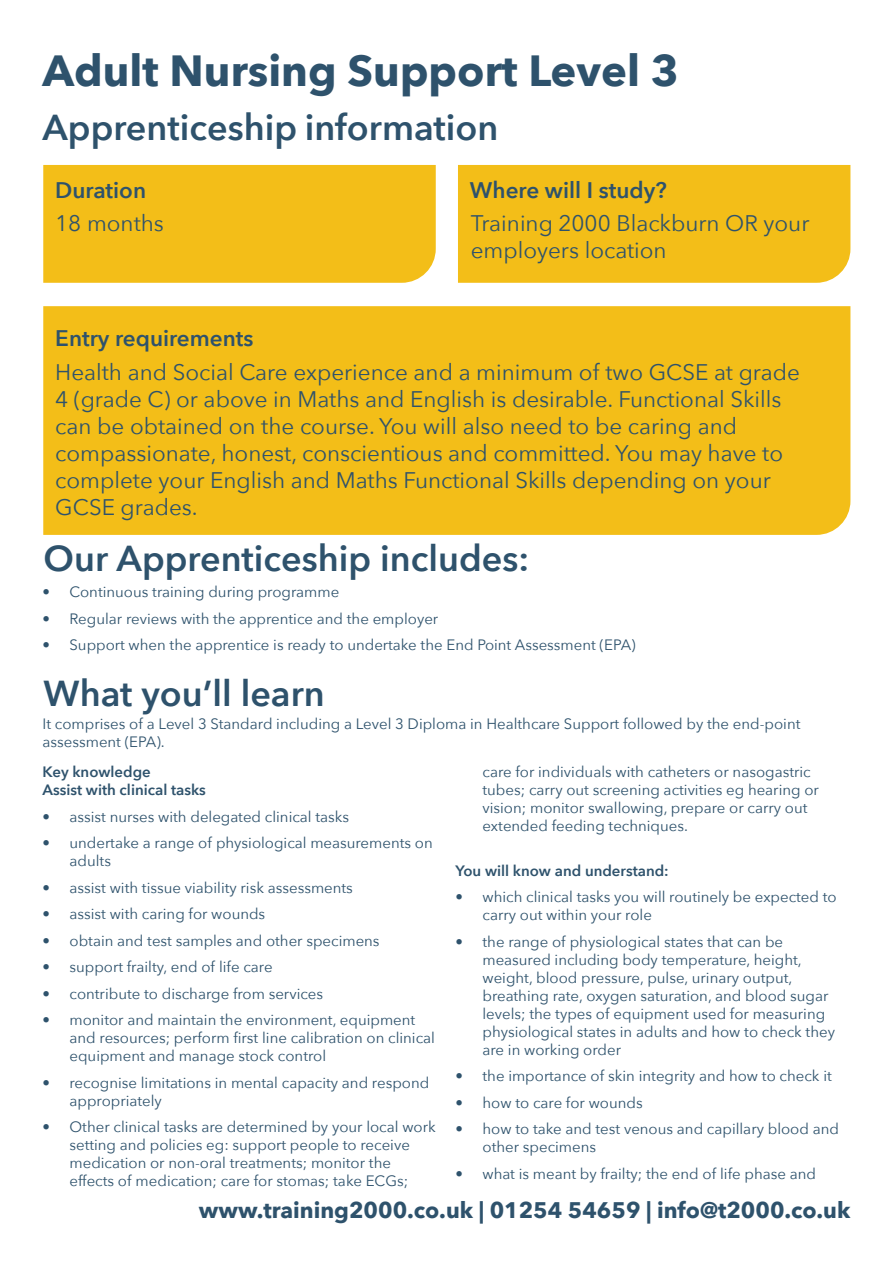
<style>
.page{position:relative;width:893px;height:1263px;background:#fff}
.page>*{position:absolute;margin:0;border:0;box-sizing:border-box;transform-origin:0 0}
.Heading_1_white{font:700 43.5px "Avenir Next";color:#2e526c}
.Heading_2_white{font:600 36px "Avenir Next";color:#2e526c}
.Heading_2_white-2{font:22.5px/27px "Avenir Next";color:#2e526c}
.Intro_paragraph{font:700 22.5px "Avenir Next";color:#2e526c}
.Heading_2_white-3{font:600 22.5px "Avenir Next";color:#2e526c}
.Heading_2_white-4{font:15px/18px "Avenir Next";color:#2e526c}
.Heading_2_white-5{font:600 15px "Avenir Next";color:#2e526c}
</style>
<div class="page">
<div style="left:43px;top:165px;width:393px;height:118px;background:#f3be18"></div>
<div style="left:43px;top:306px;width:807px;height:229px;background:#f3be18"></div>
<div style="left:458px;top:165px;width:392px;height:118px;background:#f3be18"></div>
<h1 class="Heading_1_white" style="left:43px;top:33px;width:638px">Adult Nursing Support Level 3</h1>
<h2 class="Heading_2_white" style="left:43px;top:97px;width:457px">Apprenticeship information</h2>
<h2 class="Heading_2_white-3" style="left:55px;top:171px;width:92px">Duration</h2>
<h2 class="Heading_2_white-2" style="left:55px;top:208px;width:110px">18 months</h2>
<h2 class="Heading_2_white-3" style="left:470px;top:171px;width:198px">Where will I study?</h2>
<h2 class="Heading_2_white-2" style="left:471px;top:208px;width:340px">Training 2000 Blackburn OR your employers location</h2>
<h2 class="Heading_2_white-3" style="left:55px;top:319px;width:200px">Entry requirements</h2>
<h2 class="Heading_2_white-2" style="left:55px;top:358px;width:746px">Health and Social Care experience and a minimum of two GCSE at grade 4 (grade C) or above in Maths and English is desirable. Functional Skills can be obtained on the course. You will also need to be caring and compassionate, honest, conscientious and committed. You may have to complete your English and Maths Functional Skills depending on your GCSE grades.</h2>
<h2 class="Heading_2_white" style="left:44px;top:527px;width:487px">Our Apprenticeship includes:</h2>
<h2 class="Heading_2_white-4" style="left:43px;top:582px;width:298px">• Continuous training during programme</h2>
<h2 class="Heading_2_white-4" style="left:43px;top:609px;width:397px">• Regular reviews with the apprentice and the employer</h2>
<h2 class="Heading_2_white-4" style="left:43px;top:635px;width:595px">• Support when the apprentice is ready to undertake the End Point Assessment (EPA)</h2>
<h2 class="Heading_2_white" style="left:44px;top:663px;width:283px">What you’ll learn</h2>
<h2 class="Heading_2_white-4" style="left:43px;top:714px;width:759px">It comprises of a Level 3 Standard including a Level 3 Diploma in Healthcare Support followed by the end-point assessment (EPA).</h2>
<h2 class="Heading_2_white-5" style="left:43px;top:759px;width:110px">Key knowledge</h2>
<h2 class="Heading_2_white-5" style="left:43px;top:777px;width:165px">Assist with clinical tasks</h2>
<h2 class="Heading_2_white-4" style="left:43px;top:807px;width:308px">• assist nurses with delegated clinical tasks</h2>
<h2 class="Heading_2_white-4" style="left:70px;top:833px;width:365px;text-indent:-27px">• undertake a range of physiological measurements on adults</h2>
<h2 class="Heading_2_white-4" style="left:43px;top:878px;width:312px">• assist with tissue viability risk assessments</h2>
<h2 class="Heading_2_white-4" style="left:43px;top:904px;width:224px">• assist with caring for wounds</h2>
<h2 class="Heading_2_white-4" style="left:43px;top:931px;width:339px">• obtain and test samples and other specimens</h2>
<h2 class="Heading_2_white-4" style="left:43px;top:957px;width:232px">• support frailty, end of life care</h2>
<h2 class="Heading_2_white-4" style="left:43px;top:984px;width:282px">• contribute to discharge from services</h2>
<h2 class="Heading_2_white-4" style="left:70px;top:1010px;width:367px;text-indent:-27px">• monitor and maintain the environment, equipment and resources; perform first line calibration on clinical equipment and manage stock control</h2>
<h2 class="Heading_2_white-4" style="left:70px;top:1073px;width:361px;text-indent:-27px">• recognise limitations in mental capacity and respond appropriately</h2>
<h2 class="Heading_2_white-4" style="left:70px;top:1117px;width:368px;text-indent:-27px">• Other clinical tasks are determined by your local work setting and policies eg: support people to receive medication or non-oral treatments; monitor the effects of medication; care for stomas; take ECGs;</h2>
<h2 class="Heading_2_white-4" style="left:482px;top:762px;width:338px">care for individuals with catheters or nasogastric tubes; carry out screening activities eg hearing or vision; monitor swallowing, prepare or carry out extended feeding techniques.</h2>
<h2 class="Heading_2_white-5" style="left:455px;top:858px;width:215px">You will know and understand:</h2>
<h2 class="Heading_2_white-4" style="left:482px;top:887px;width:356px;text-indent:-27px">• which clinical tasks you will routinely be expected to carry out within your role</h2>
<h2 class="Heading_2_white-4" style="left:482px;top:932px;width:354px;text-indent:-27px">• the range of physiological states that can be measured including body temperature, height, weight, blood pressure, pulse, urinary output, breathing rate, oxygen saturation, and blood sugar levels; the types of equipment used for measuring physiological states in adults and how to check they are in working order</h2>
<h2 class="Heading_2_white-4" style="left:455px;top:1066px;width:378px">• the importance of skin integrity and how to check it</h2>
<h2 class="Heading_2_white-4" style="left:455px;top:1093px;width:189px">• how to care for wounds</h2>
<h2 class="Heading_2_white-4" style="left:482px;top:1119px;width:358px;text-indent:-27px">• how to take and test venous and capillary blood and other specimens</h2>
<h2 class="Heading_2_white-4" style="left:455px;top:1164px;width:362px">• what is meant by frailty; the end of life phase and</h2>
<p class="Intro_paragraph" style="left:199px;top:1191px;width:653px">www.training2000.co.uk | 01254 54659 | info@t2000.co.uk</p>
</div>
